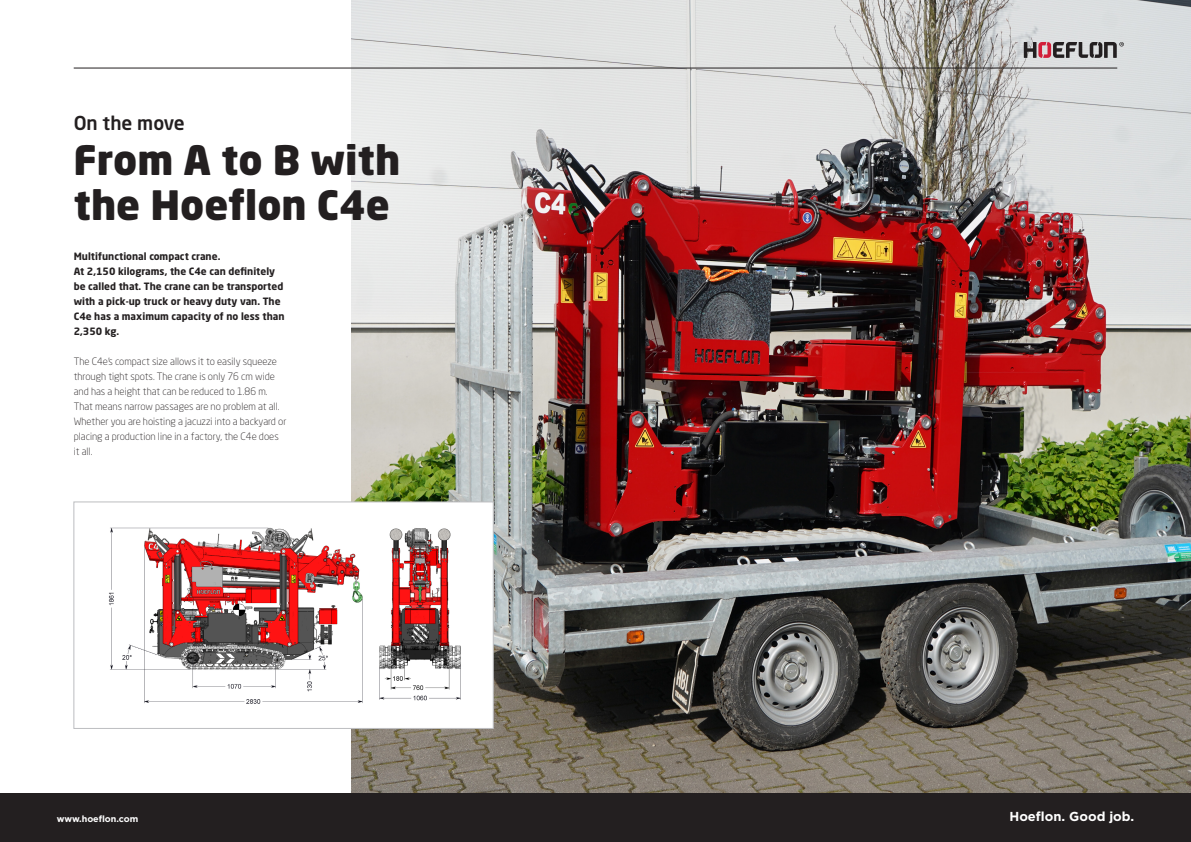
<style>
.page{position:relative;width:1191px;height:842px;background:#fff}
.page>*{position:absolute;margin:0;border:0;box-sizing:border-box;transform-origin:0 0}
.kop_1{font:900 40px/45px "Neo Sans Std";color:#231f20}
.kop_1-2{font:500 19px "Neo Sans Std";color:#231f20}
.t1{font:700 13px "Gotham";color:#fff}
.bodytekst{font:300 10px/15px "Neo Sans Std";color:#231f20}
.bodytekst-2{font:700 10px/15px "Neo Sans Std";color:#231f20}
.t2{font:700 9px "Gotham";color:#fff}
</style>
<div class="page">
<img style="left:351px;top:0;width:840px;height:794px">
<svg style="left:351px;top:264px;width:233px;height:150px;background:#c0b7b5"></svg>
<svg style="left:96px;top:0;width:488px;height:264px"></svg>
<div style="left:74px;top:502px;width:419px;height:227px;background:#fff;border:1px solid #bcbdc0"></div>
<hr style="left:74px;top:68px;width:1043px;height:1px;background:#231f20">
<svg style="left:1023px;top:42px;width:101px;height:16px;background:#8a7b7e"></svg>
<img style="left:108px;top:527px;width:255px;height:177px">
<img style="left:379px;top:528px;width:82px;height:173px">
<div style="left:0;top:794px;width:1191px;height:48px;background:#231f20"></div>
<p class="kop_1-2" style="left:74px;top:111px;width:113px">On the move</p>
<p class="kop_1" style="left:74px;top:136px;width:328px">From A to B with the Hoeflon C4e</p>
<p class="bodytekst-2" style="left:74px;top:249px;width:212px">Multifunctional compact crane.<br>At 2,150 kilograms, the C4e can definitely be called that. The crane can be transported with a pick-up truck or heavy duty van. The C4e has a maximum capacity of no less than 2,350 kg.</p>
<p class="bodytekst" style="left:74px;top:354px;width:214px">The C4e's compact size allows it to easily squeeze through tight spots. The crane is only 76 cm wide and has a height that can be reduced to 1.86 m.<br>That means narrow passages are no problem at all.<br>Whether you are hoisting a jacuzzi into a backyard or placing a production line in a factory, the C4e does it all.</p>
<p class="t2" style="left:57px;top:813px;width:83px">www.hoeflon.com</p>
<h3 class="t1" style="left:1009px;top:807px;width:126px">Hoeflon. Good job.</h3>
</div>
